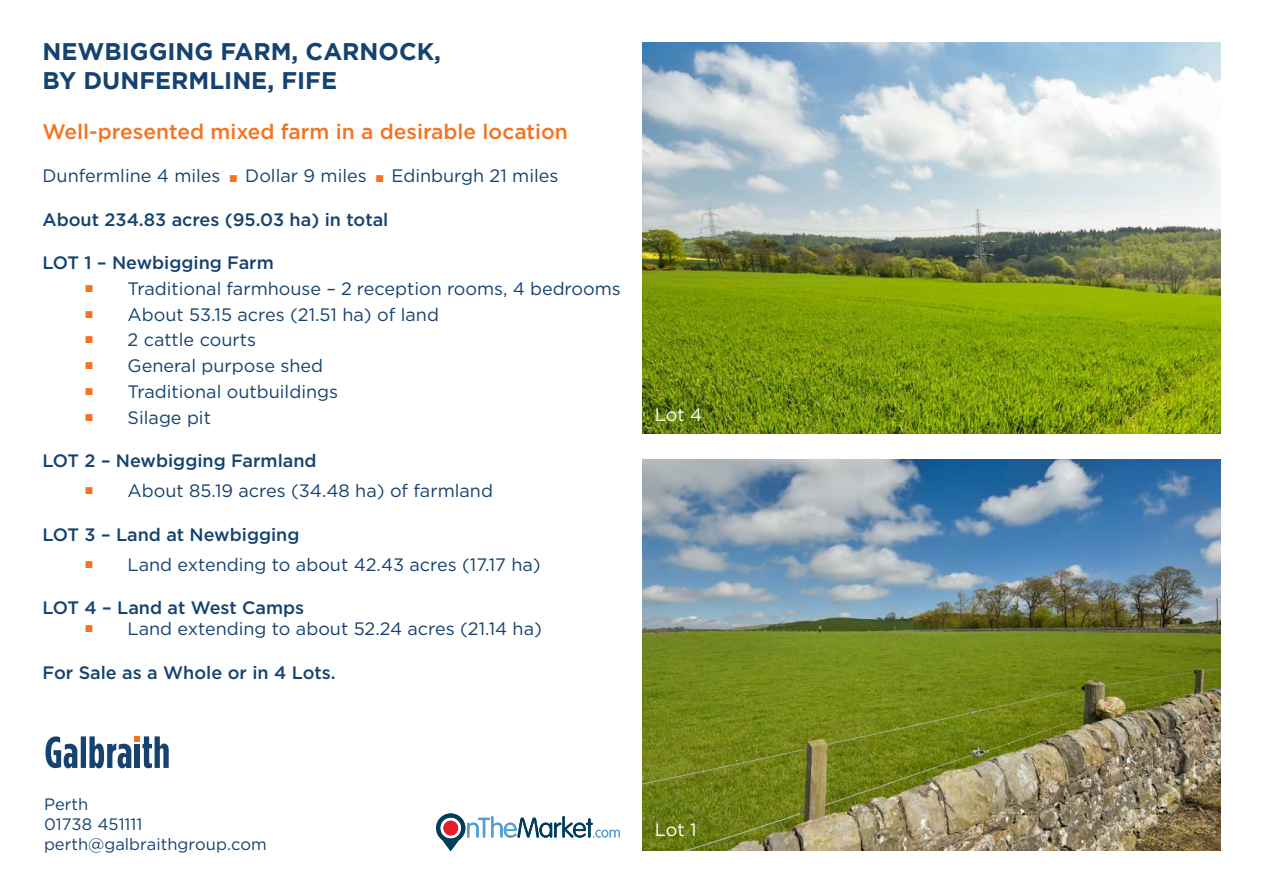
<style>
.page{position:relative;width:1263px;height:893px;background:#fff}
.page>*{position:absolute;margin:0;border:0;box-sizing:border-box;transform-origin:0 0}
.Headings_Text{font:700 24px "Gotham";color:#15426f}
.t1{font:500 21px "Gotham";color:#f37321}
.t2{font:18px "Gotham";color:#15426f}
.Bullets{font:500 18px "Gotham";color:#15426f}
.Body_Text{font:18px "Gotham";letter-spacing:-.005em;color:#fff}
.t3{font:16.5px "Gotham";color:#15426f}
.s1{font-family:"Proxima Nova";font-size:12px;color:#f37321}
</style>
<div class="page">
<svg style="left:436px;top:813px;width:184px;height:38px"></svg>
<div style="left:443px;top:821px;width:15px;height:14px;background:#e21e2e;border-radius:50%"></div>
<svg style="left:46px;top:736px;width:123px;height:32px"></svg>
<div style="left:135px;top:744px;width:5px;height:24px;background:#15426f"></div>
<img style="left:642px;top:43px;width:578px;height:390px">
<img style="left:642px;top:460px;width:578px;height:390px">
<p class="Headings_Text" style="left:43px;top:38px;width:400px">NEWBIGGING FARM, CARNOCK,</p>
<p class="Headings_Text" style="left:43px;top:66px;width:296px">BY DUNFERMLINE, FIFE</p>
<p class="t1" style="left:43px;top:120px;width:527px">Well-presented mixed farm in a desirable location</p>
<p class="t2" style="left:43px;top:166px;width:517px">Dunfermline 4 miles <span class="s1">■</span> Dollar 9 miles <span class="s1">■</span> Edinburgh 21 miles</p>
<p class="Bullets" style="left:43px;top:209px;width:347px">About 234.83 acres (95.03 ha) in total</p>
<p class="Bullets" style="left:43px;top:252px;width:233px">LOT 1 – Newbigging Farm</p>
<p class="t2" style="left:85px;top:278px;width:537px"><sup>■</sup> Traditional farmhouse – 2 reception rooms, 4 bedrooms</p>
<p class="t2" style="left:85px;top:304px;width:355px"><sup>■</sup> About 53.15 acres (21.51 ha) of land</p>
<p class="t2" style="left:85px;top:330px;width:172px"><sup>■</sup> 2 cattle courts</p>
<p class="t2" style="left:85px;top:356px;width:240px"><sup>■</sup> General purpose shed</p>
<p class="t2" style="left:85px;top:382px;width:255px"><sup>■</sup> Traditional outbuildings</p>
<p class="t2" style="left:85px;top:408px;width:127px"><sup>■</sup> Silage pit</p>
<p class="Bullets" style="left:43px;top:451px;width:276px">LOT 2 – Newbigging Farmland</p>
<p class="t2" style="left:85px;top:481px;width:409px"><sup>■</sup> About 85.19 acres (34.48 ha) of farmland</p>
<p class="Bullets" style="left:43px;top:524px;width:258px">LOT 3 – Land at Newbigging</p>
<p class="t2" style="left:85px;top:554px;width:457px"><sup>■</sup> Land extending to about 42.43 acres (17.17 ha)</p>
<p class="Bullets" style="left:43px;top:597px;width:263px">LOT 4 – Land at West Camps</p>
<p class="t2" style="left:85px;top:619px;width:458px"><sup>■</sup> Land extending to about 52.24 acres (21.14 ha)</p>
<p class="Bullets" style="left:43px;top:662px;width:295px">For Sale as a Whole or in 4 Lots.</p>
<p class="Body_Text" style="left:655px;top:404px;width:49px">Lot 4</p>
<p class="t3" style="left:44px;top:795px;width:46px">Perth</p>
<p class="t3" style="left:44px;top:815px;width:100px">01738 451111</p>
<p class="t3" style="left:44px;top:834px;width:224px">perth@galbraithgroup.com</p>
<p class="Body_Text" style="left:655px;top:820px;width:43px">Lot 1</p>
</div>
